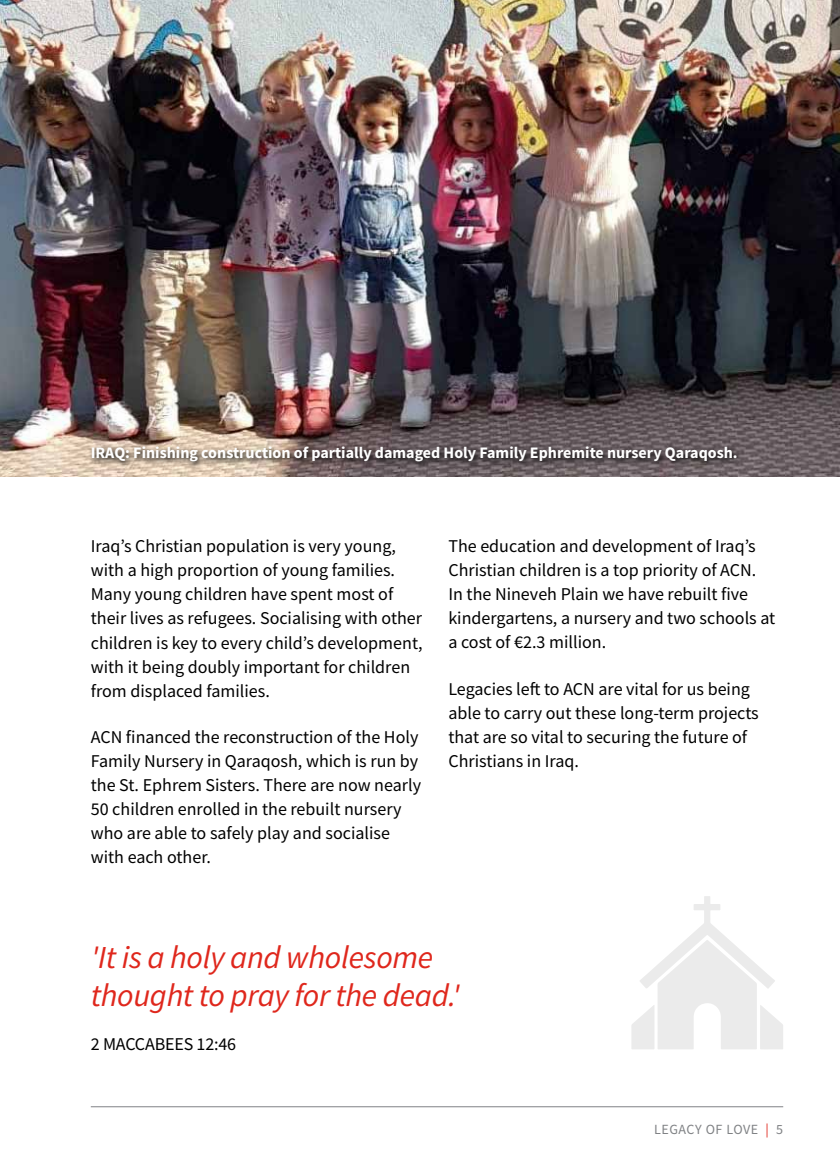
<style>
.page{position:relative;width:840px;height:1163px;background:#fff}
.page>*{position:absolute;margin:0;border:0;box-sizing:border-box;transform-origin:0 0}
.t1{font:italic 32px/38px "Source Sans Pro";letter-spacing:-.01em;color:#df271c}
.t2{font:18px/24px "Source Sans Pro";color:#000}
.t3{font:700 16px "Source Sans Pro";color:#fff}
.t4{font:14px "Source Sans Pro";letter-spacing:.035em;color:#808285}
.s1{color:#df271c}
</style>
<div class="page">
<img style="left:0;top:0;width:839px;height:476px">
<svg style="left:88px;top:443px;width:656px;height:26px;background:#766a66"></svg>
<hr style="left:91px;top:1106px;width:691px;height:1px;background:#808285">
<svg style="left:631px;top:896px;width:151px;height:153px"></svg>
<p class="t3" style="left:91px;top:442px;width:648px">IRAQ: Finishing construction of partially damaged Holy Family Ephremite nursery Qaraqosh.</p>
<p class="t2" style="left:91px;top:534px;width:333px">Iraq’s Christian population is very young, with a high proportion of young families.<br>Many young children have spent most of their lives as refugees. Socialising with other children is key to every child’s development, with it being doubly important for children from displaced families.</p>
<p class="t2" style="left:91px;top:725px;width:331px">ACN financed the reconstruction of the Holy Family Nursery in Qaraqosh, which is run by the St. Ephrem Sisters. There are now nearly 50 children enrolled in the rebuilt nursery who are able to safely play and socialise with each other.</p>
<p class="t2" style="left:448px;top:534px;width:328px">The education and development of Iraq’s Christian children is a top priority of ACN.<br>In the Nineveh Plain we have rebuilt five kindergartens, a nursery and two schools at a cost of €2.3 million.</p>
<p class="t2" style="left:448px;top:677px;width:312px">Legacies left to ACN are vital for us being able to carry out these long-term projects that are so vital to securing the future of Christians in Iraq.</p>
<h1 class="t1" style="left:91px;top:938px;width:370px">'It is a holy and wholesome thought to pray for the dead.'</h1>
<p class="t2" style="left:91px;top:1031px;width:147px">2 MACCABEES 12:46</p>
<p class="t4" style="left:653px;top:1119px;width:130px">LEGACY OF LOVE <span class="s1">|</span> 5</p>
</div>
